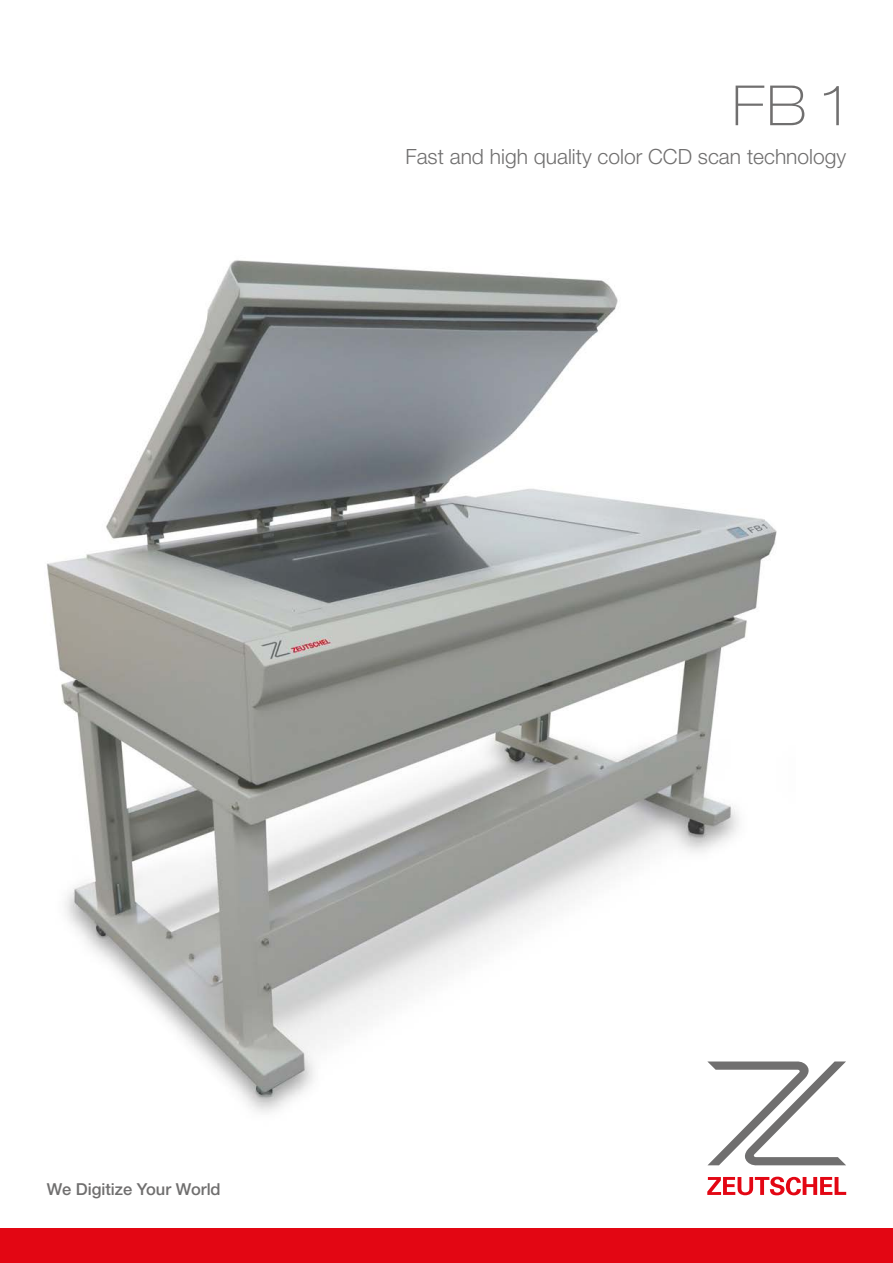
<style>
.page{position:relative;width:893px;height:1263px;background:#fff}
.page>*{position:absolute;margin:0;border:0;box-sizing:border-box;transform-origin:0 0}
.t1{font:100 expanded 55.5px "Helvetica Neue";color:#706f6f}
.t2{font:300 21px "Helvetica Neue";color:#706f6f}
.t3{font:500 16.5px "Helvetica Neue";color:#706f6f}
</style>
<div class="page">
<img style="left:47px;top:260px;width:730px;height:853px">
<svg style="left:707px;top:1061px;width:139px;height:105px"></svg>
<svg style="left:707px;top:1177px;width:139px;height:18px"></svg>
<div style="left:0;top:1229px;width:893px;height:34px;background:#e30613"></div>
<p class="t1" style="left:732px;top:72px;width:115px">FB 1</p>
<p class="t2" style="left:405px;top:144px;width:442px">Fast and high quality color CCD scan technology</p>
<p class="t3" style="left:47px;top:1179px;width:175px">We Digitize Your World</p>
</div>
